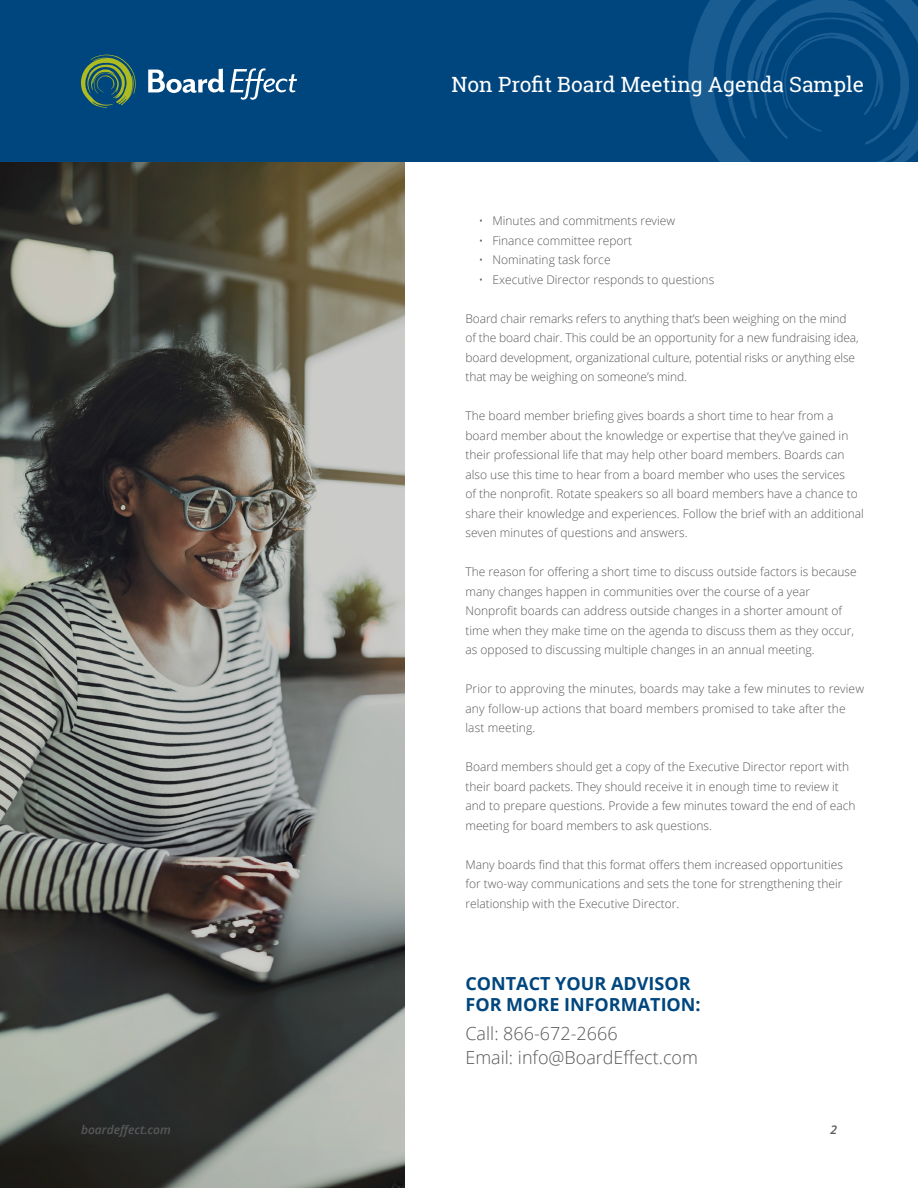
<style>
.page{position:relative;width:918px;height:1188px;background:#fff}
.page>*{position:absolute;margin:0;border:0;box-sizing:border-box;transform-origin:0 0}
.t1{font:21px "Roboto Slab";color:#fff}
.t2{font:300 18px "Open Sans";color:#57585a}
.t3{font:700 18px "Open Sans";color:#00467e}
.t4{font:300 12px/19.5px "Open Sans";color:#57585a}
.t5{font:italic 600 12px "Open Sans";color:#57585a}
</style>
<div class="page">
<div style="left:0;top:0;width:918px;height:162px;background:#00467e"></div>
<svg style="left:688px;top:2px;width:21px;height:145px;fill:#1a5d93"></svg>
<svg style="left:709px;top:0;width:209px;height:162px"></svg>
<img style="left:0;top:162px;width:405px;height:1026px">
<svg style="left:148px;top:68px;width:149px;height:32px"></svg>
<svg style="left:81px;top:55px;width:55px;height:53px"></svg>
<p class="t5" style="left:81px;top:1121px;width:91px">boardeffect.com</p>
<p class="t1" style="left:452px;top:70px;width:414px">Non Profit Board Meeting Agenda Sample</p>
<p class="t4" style="left:479px;top:211px;width:198px">• Minutes and commitments review</p>
<p class="t4" style="left:479px;top:230px;width:155px">• Finance committee report</p>
<p class="t4" style="left:479px;top:250px;width:133px">• Nominating task force</p>
<p class="t4" style="left:479px;top:269px;width:237px">• Executive Director responds to questions</p>
<p class="t4" style="left:465px;top:308px;width:395px">Board chair remarks refers to anything that’s been weighing on the mind of the board chair. This could be an opportunity for a new fundraising idea, board development, organizational culture, potential risks or anything else that may be weighing on someone’s mind.</p>
<p class="t4" style="left:465px;top:406px;width:400px">The board member briefing gives boards a short time to hear from a board member about the knowledge or expertise that they’ve gained in their professional life that may help other board members. Boards can also use this time to hear from a board member who uses the services<br>of the nonprofit. Rotate speakers so all board members have a chance to share their knowledge and experiences. Follow the brief with an additional seven minutes of questions and answers.</p>
<p class="t4" style="left:465px;top:562px;width:393px">The reason for offering a short time to discuss outside factors is because many changes happen in communities over the course of a year Nonprofit boards can address outside changes in a shorter amount of time when they make time on the agenda to discuss them as they occur, as opposed to discussing multiple changes in an annual meeting.</p>
<p class="t4" style="left:465px;top:679px;width:400px">Prior to approving the minutes, boards may take a few minutes to review any follow-up actions that board members promised to take after the last meeting.</p>
<p class="t4" style="left:465px;top:757px;width:392px">Board members should get a copy of the Executive Director report with their board packets. They should receive it in enough time to review it and to prepare questions. Provide a few minutes toward the end of each meeting for board members to ask questions.</p>
<p class="t4" style="left:465px;top:854px;width:379px;text-align:justify">Many boards find that this format offers them increased opportunities for two-way communications and sets the tone for strengthening their relationship with the Executive Director.</p>
<p class="t3" style="left:465px;top:971px;width:227px">CONTACT YOUR ADVISOR</p>
<p class="t3" style="left:465px;top:992px;width:237px">FOR MORE INFORMATION:</p>
<p class="t2" style="left:465px;top:1021px;width:154px">Call: 866-672-2666</p>
<p class="t2" style="left:465px;top:1045px;width:234px">Email: info@BoardEffect.com</p>
<p class="t5" style="left:830px;top:1122px;width:8px">2</p>
</div>
